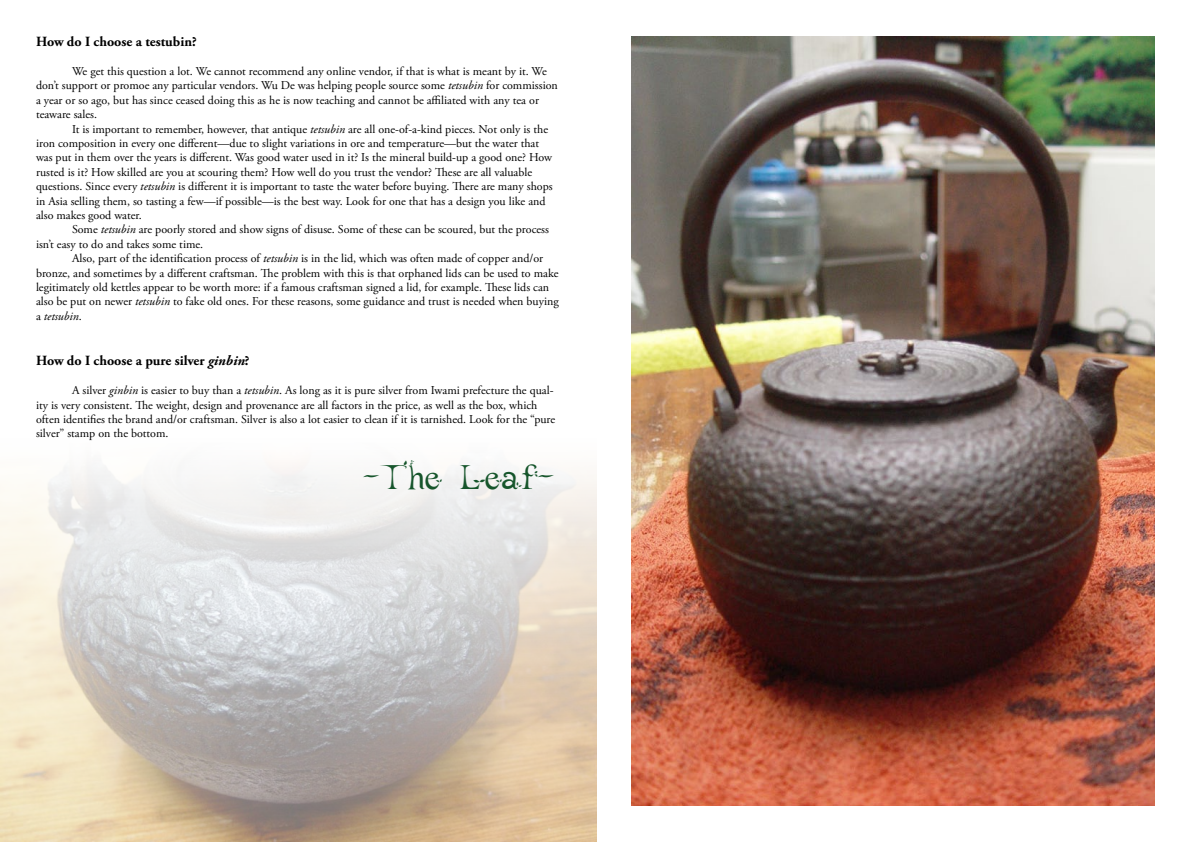
<style>
.page{position:relative;width:1191px;height:842px;background:#fff}
.page>*{position:absolute;margin:0;border:0;box-sizing:border-box;transform-origin:0 0}
.t1{font:36px "leaf 1";color:#16552b}
.t2{font:700 14px "Adobe Garamond Pro";color:#000}
.t3{font:12px/14.4px "Adobe Garamond Pro";color:#000}
.s1{font-style:italic}
</style>
<div class="page">
<img style="left:0;top:465px;width:596px;height:377px">
<img style="left:631px;top:36px;width:524px;height:770px">
<p class="t2" style="left:36px;top:34px;width:162px">How do I choose a testubin?</p>
<p class="t3" style="left:36px;top:64px;width:523px;text-indent:36px">We get this question a lot. We cannot recommend any online vendor, if that is what is meant by it. We don’t support or promoe any particular vendors. Wu De was helping people source some <span class="s1">tetsubin</span> for commission a year or so ago, but has since ceased doing this as he is now teaching and cannot be affiliated with any tea or teaware sales.</p>
<p class="t3" style="left:36px;top:122px;width:518px;text-indent:36px">It is important to remember, however, that antique <span class="s1">tetsubin</span> are all one-of-a-kind pieces. Not only is the iron composition in every one different—due to slight variations in ore and temperature—but the water that was put in them over the years is different. Was good water used in it? Is the mineral build-up a good one? How rusted is it? How skilled are you at scouring them? How well do you trust the vendor? These are all valuable questions. Since every <span class="s1">tetsubin</span> is different it is important to taste the water before buying. There are many shops in Asia selling them, so tasting a few—if possible—is the best way. Look for one that has a design you like and also makes good water.</p>
<p class="t3" style="left:36px;top:223px;width:514px;text-indent:36px">Some <span class="s1">tetsubin</span> are poorly stored and show signs of disuse. Some of these can be scoured, but the process isn’t easy to do and takes some time.</p>
<p class="t3" style="left:36px;top:252px;width:524px;text-indent:36px">Also, part of the identification process of <span class="s1">tetsubin</span> is in the lid, which was often made of copper and/or bronze, and sometimes by a different craftsman. The problem with this is that orphaned lids can be used to make legitimately old kettles appear to be worth more: if a famous craftsman signed a lid, for example. These lids can also be put on newer <span class="s1">tetsubin</span> to fake old ones. For these reasons, some guidance and trust is needed when buying a <span class="s1">tetsubin</span>.</p>
<p class="t2" style="left:36px;top:353px;width:215px">How do I choose a pure silver <span class="s1">ginbin</span>?</p>
<p class="t3" style="left:36px;top:384px;width:521px;text-indent:36px">A silver <span class="s1">ginbin</span> is easier to buy than a <span class="s1">tetsubin</span>. As long as it is pure silver from Iwami prefecture the qual&shy;ity is very consistent. The weight, design and provenance are all factors in the price, as well as the box, which often identifies the brand and/or craftsman. Silver is also a lot easier to clean if it is tarnished. Look for the “pure silver” stamp on the bottom.</p>
<h1 class="t1" style="left:363px;top:458px;width:192px">-The Leaf-</h1>
</div>
